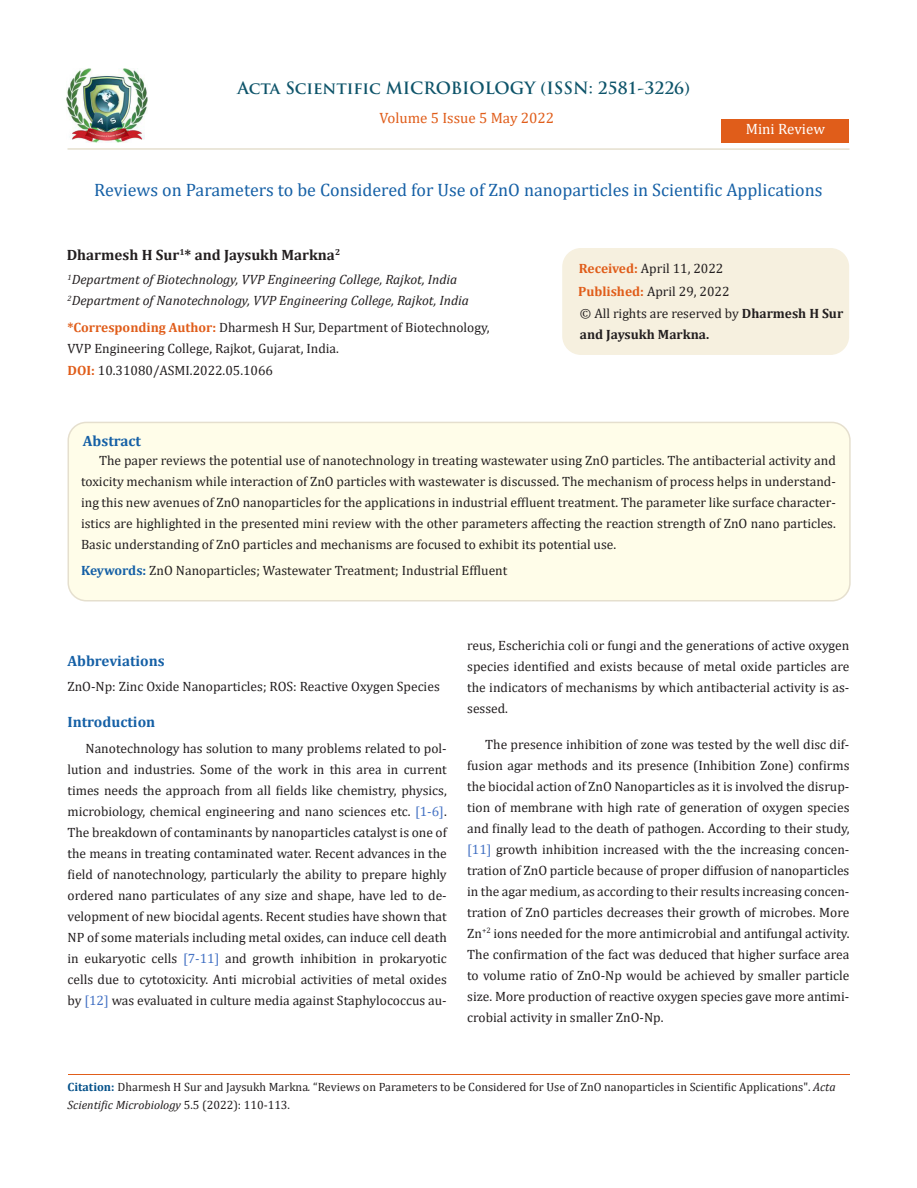
<style>
.page{position:relative;width:917px;height:1188px;background:#fff}
.page>*{position:absolute;margin:0;border:0;box-sizing:border-box;transform-origin:0 0}
.t1{font:18px "Cambria";color:#1560a6}
.t2{font:700 16.5px "Trajan Pro";color:#0e546a}
._12-OS-Keywords{font:700 15px "Cambria";color:#1560a6}
.t3{font:700 15px "Cambria";color:#231f20}
.t4{font:15px "Cambria";color:#e05d1a}
.t5{font:15px "Cambria";color:#fff}
._11-OS-Abstract-cont{font:13.5px/21px "Cambria";color:#231f20;text-align:justify}
.t6{font:italic 13.5px "Cambria";color:#231f20}
._12-OS-Keywords-2{font:13.5px "Cambria";color:#231f20}
._07-OS-Email-address{font:13.5px "Cambria";color:#231f20}
.t7{font:700 13.5px/21px "Cambria";color:#231f20}
.t8{font:12px/18px "Cambria";color:#231f20}
.s1{font-weight:700;color:#e05d1a}
.s2{font-weight:400}
.s3{font-weight:700;color:#1560a6}
.s4{color:#4472c4}
.s5{font-weight:700;color:#035089}
.s6{font-style:italic}
</style>
<div class="page">
<img style="left:67px;top:68px;width:80px;height:74px">
<div style="left:721px;top:119px;width:128px;height:23px;background:#e05d1a"></div>
<div style="left:563px;top:249px;width:285px;height:105px;background:#f6f0df;border-radius:18px"></div>
<div style="left:562px;top:248px;width:287px;height:107px;border:2px solid #f6f0df;border-radius:18px"></div>
<div style="left:68px;top:422px;width:781px;height:179px;background:#fffde9;border-radius:18px"></div>
<div style="left:67px;top:422px;width:783px;height:180px;border:2px solid #e5dfce;border-radius:18px"></div>
<hr style="left:68px;top:1075px;width:781px;height:1px;background:#e05d1a">
<hr style="left:67px;top:148px;width:782px;height:2px;background:#e5dfce">
<p class="t2" style="left:237px;top:77px;width:454px">Acta Scientific MICROBIOLOGY (ISSN: 2581-3226)</p>
<p class="t4" style="left:379px;top:109px;width:176px">Volume 5 Issue 5 May 2022</p>
<p class="t5" style="left:745px;top:120px;width:81px">Mini Review</p>
<p class="t1" style="left:94px;top:180px;width:729px">Reviews on Parameters to be Considered for Use of ZnO nanoparticles in Scientific Applications</p>
<p class="t3" style="left:67px;top:245px;width:275px">Dharmesh H Sur<sup>1</sup>* and Jaysukh Markna<sup>2</sup></p>
<p class="t6" style="left:67px;top:270px;width:391px"><sup>1</sup>Department of Biotechnology, VVP Engineering College, Rajkot, India</p>
<p class="t6" style="left:67px;top:291px;width:403px"><sup>2</sup>Department of Nanotechnology, VVP Engineering College, Rajkot, India</p>
<p class="_11-OS-Abstract-cont" style="left:67px;top:317px;width:423px"><span class="s1">*Corresponding Author:</span> Dharmesh H Sur, Department of Biotechnology,</p>
<p class="_11-OS-Abstract-cont" style="left:67px;top:338px;width:273px">VVP Engineering College, Rajkot, Gujarat, India.</p>
<p class="_11-OS-Abstract-cont" style="left:67px;top:360px;width:207px"><span class="s1">DOI:</span> 10.31080/ASMI.2022.05.1066</p>
<p class="_11-OS-Abstract-cont" style="left:579px;top:258px;width:146px"><span class="s1">Received:</span> April 11, 2022</p>
<p class="_11-OS-Abstract-cont" style="left:578px;top:281px;width:153px"><span class="s1">Published:</span> April 29, 2022</p>
<p class="t7" style="left:580px;top:302px;width:265px"><span class="s2">© All rights are reserved by</span> Dharmesh H Sur and Jaysukh Markna.</p>
<p class="_12-OS-Keywords" style="left:83px;top:430px;width:60px">Abstract</p>
<p class="_11-OS-Abstract-cont" style="left:81px;top:450px;width:756px;text-indent:18px">The paper reviews the potential use of nanotechnology in treating wastewater using ZnO particles. The antibacterial activity and toxicity mechanism while interaction of ZnO particles with wastewater is discussed. The mechanism of process helps in understand&shy;ing this new avenues of ZnO nanoparticles for the applications in industrial effluent treatment. The parameter like surface character&shy;istics are highlighted in the presented mini review with the other parameters affecting the reaction strength of ZnO nano particles.<br>Basic understanding of ZnO particles and mechanisms are focused to exhibit its potential use.</p>
<p class="_12-OS-Keywords-2" style="left:81px;top:562px;width:428px"><span class="s3">Keywords:</span> ZnO Nanoparticles; Wastewater Treatment; Industrial Effluent</p>
<p class="_12-OS-Keywords" style="left:67px;top:650px;width:99px">Abbreviations</p>
<p class="_07-OS-Email-address" style="left:67px;top:679px;width:374px">ZnO-Np: Zinc Oxide Nanoparticles; ROS: Reactive Oxygen Species</p>
<p class="_12-OS-Keywords" style="left:67px;top:712px;width:89px">Introduction</p>
<p class="_11-OS-Abstract-cont" style="left:67px;top:738px;width:381px;text-indent:18px">Nanotechnology has solution to many problems related to pol&shy;lution and industries. Some of the work in this area in current times needs the approach from all fields like chemistry, physics, microbiology, chemical engineering and nano sciences etc. <span class="s4">[1-6]</span>.<br>The breakdown of contaminants by nanoparticles catalyst is one of the means in treating contaminated water. Recent advances in the field of nanotechnology, particularly the ability to prepare highly ordered nano particulates of any size and shape, have led to de&shy;velopment of new biocidal agents. Recent studies have shown that NP of some materials including metal oxides, can induce cell death in eukaryotic cells <span class="s4">[7-11]</span> and growth inhibition in prokaryotic cells due to cytotoxicity. Anti microbial activities of metal oxides by <span class="s4">[12]</span> was evaluated in culture media against Staphylococcus au-</p>
<p class="_11-OS-Abstract-cont" style="left:467px;top:635px;width:384px">reus, Escherichia coli or fungi and the generations of active oxygen species identified and exists because of metal oxide particles are the indicators of mechanisms by which antibacterial activity is as&shy;sessed.</p>
<p class="_11-OS-Abstract-cont" style="left:467px;top:734px;width:384px;text-indent:18px">The presence inhibition of zone was tested by the well disc dif&shy;fusion agar methods and its presence (Inhibition Zone) confirms the biocidal action of ZnO Nanoparticles as it is involved the disrup&shy;tion of membrane with high rate of generation of oxygen species and finally lead to the death of pathogen. According to their study, <span class="s4">[11]</span> growth inhibition increased with the the increasing concen&shy;tration of ZnO particle because of proper diffusion of nanoparticles in the agar medium, as according to their results increasing concen&shy;tration of ZnO particles decreases their growth of microbes. More Zn<sup>+2</sup> ions needed for the more antimicrobial and antifungal activity.<br>The confirmation of the fact was deduced that higher surface area to volume ratio of ZnO-Np would be achieved by smaller particle size. More production of reactive oxygen species gave more antimi&shy;crobial activity in smaller ZnO-Np.</p>
<p class="t8" style="left:68px;top:1078px;width:769px"><span class="s5">Citation:</span> Dharmesh H Sur and Jaysukh Markna<span class="s6">.</span> “Reviews on Parameters to be Considered for Use of ZnO nanoparticles in Scientific Applications". <span class="s6">Acta<br>Scientific Microbiology</span> 5.5 (2022): 110-113.</p>
</div>
